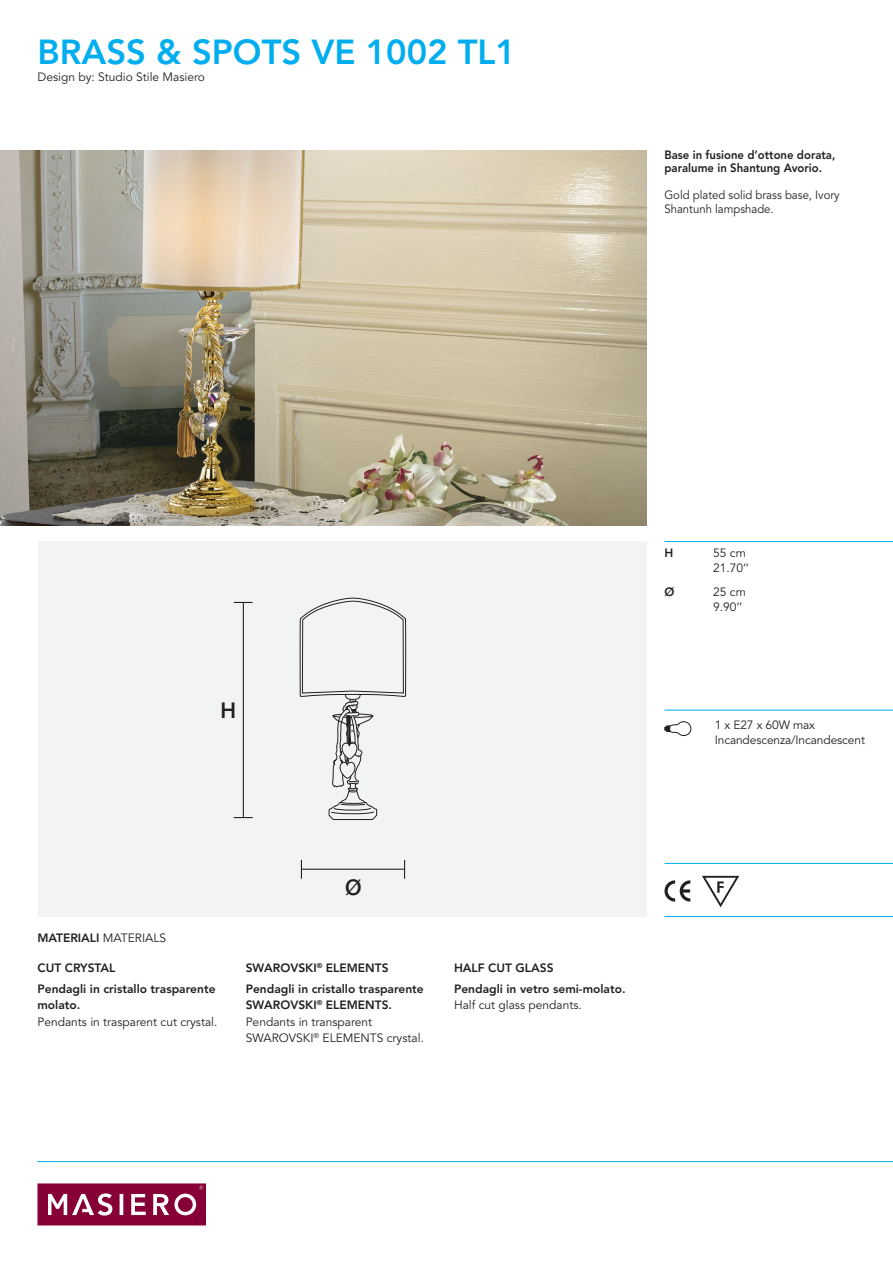
<style>
.page{position:relative;width:893px;height:1263px;background:#fff}
.page>*{position:absolute;margin:0;border:0;box-sizing:border-box;transform-origin:0 0}
.t1{font:800 34.5px "Avenir LT Std";color:#00aeef}
.t2{font:500 21.75px "Helvetica Neue LT Std";color:#231f20}
.t3{font:800 12px/16.5px "Avenir LT Std";color:#231f20}
.t4{font:12px "Avenir LT Std";color:#231f20}
.t5{font:800 12px/13.5px "Avenir LT Std";color:#231f20;scale:.94 1}
.t6{font:12px "Avenir LT Std";color:#231f20;scale:.94 1}
.s1{font-weight:400}
</style>
<div class="page">
<svg style="left:38px;top:1183px;width:168px;height:42px;background:#9c2f5c"></svg>
<hr style="left:664px;top:710px;width:229px;height:1px;background:#00aeef">
<hr style="left:664px;top:863px;width:229px;height:1px;background:#00aeef">
<hr style="left:665px;top:541px;width:228px;height:1px;background:#00aeef">
<hr style="left:664px;top:916px;width:229px;height:1px;background:#00aeef">
<hr style="left:38px;top:1161px;width:855px;height:1px;background:#00aeef">
<svg style="left:664px;top:876px;width:75px;height:31px"></svg>
<div style="left:38px;top:542px;width:608px;height:375px;background:#f2f3f4"></div>
<img style="left:0;top:150px;width:646px;height:375px">
<hr style="left:243px;top:602px;width:1px;height:215px;background:#231f20">
<svg style="left:234px;top:602px;width:19px;height:1px"></svg>
<svg style="left:234px;top:817px;width:19px;height:1px"></svg>
<svg style="left:299px;top:597px;width:107px;height:566px"></svg>
<svg style="left:664px;top:721px;width:27px;height:15px"></svg>
<p class="t1" style="left:38px;top:31px;width:480px">BRASS &amp; SPOTS VE 1002 TL1</p>
<p class="t4" style="left:38px;top:70px;width:169px">Design by: Studio Stile Masiero</p>
<p class="t5" style="left:664px;top:148px;width:183px">Base in fusione d’ottone dorata, paralume in Shantung Avorio.</p>
<p class="t6" style="left:664px;top:188px;width:188px">Gold plated solid brass base, Ivory</p>
<p class="t6" style="left:664px;top:202px;width:118px">Shantunh lampshade.</p>
<p class="t2" style="left:220px;top:697px;width:17px">H</p>
<p class="t3" style="left:664px;top:545px;width:10px">H</p>
<p class="t4" style="left:713px;top:546px;width:34px">55 cm</p>
<p class="t4" style="left:713px;top:561px;width:37px">21.70’’</p>
<p class="t3" style="left:664px;top:584px;width:11px">Ø</p>
<p class="t4" style="left:713px;top:585px;width:34px">25 cm</p>
<p class="t4" style="left:713px;top:600px;width:31px">9.90’’</p>
<p class="t4" style="left:715px;top:718px;width:102px">1 x E27 x 60W max</p>
<p class="t4" style="left:715px;top:733px;width:152px">Incandescenza/Incandescent</p>
<p class="t2" style="left:345px;top:874px;width:18px">Ø</p>
<p class="t3" style="left:38px;top:930px;width:130px">MATERIALI <span class="s1">MATERIALS</span></p>
<p class="t3" style="left:38px;top:960px;width:79px">CUT CRYSTAL</p>
<p class="t3" style="left:246px;top:960px;width:144px">SWAROVSKI<sup>®</sup> ELEMENTS</p>
<p class="t3" style="left:454px;top:960px;width:101px">HALF CUT GLASS</p>
<p class="t3" style="left:38px;top:980px;width:180px">Pendagli in cristallo trasparente molato.</p>
<p class="t4" style="left:38px;top:1015px;width:181px">Pendants in trasparent cut crystal.</p>
<p class="t3" style="left:246px;top:980px;width:180px">Pendagli in cristallo trasparente<br>SWAROVSKI<sup>®</sup> ELEMENTS.<br><span class="s1">Pendants in transparent<br>SWAROVSKI</span><sup>®</sup> <span class="s1">ELEMENTS crystal.</span></p>
<p class="t3" style="left:454px;top:980px;width:173px">Pendagli in vetro semi-molato.</p>
<p class="t4" style="left:454px;top:998px;width:129px">Half cut glass pendants.</p>
</div>
